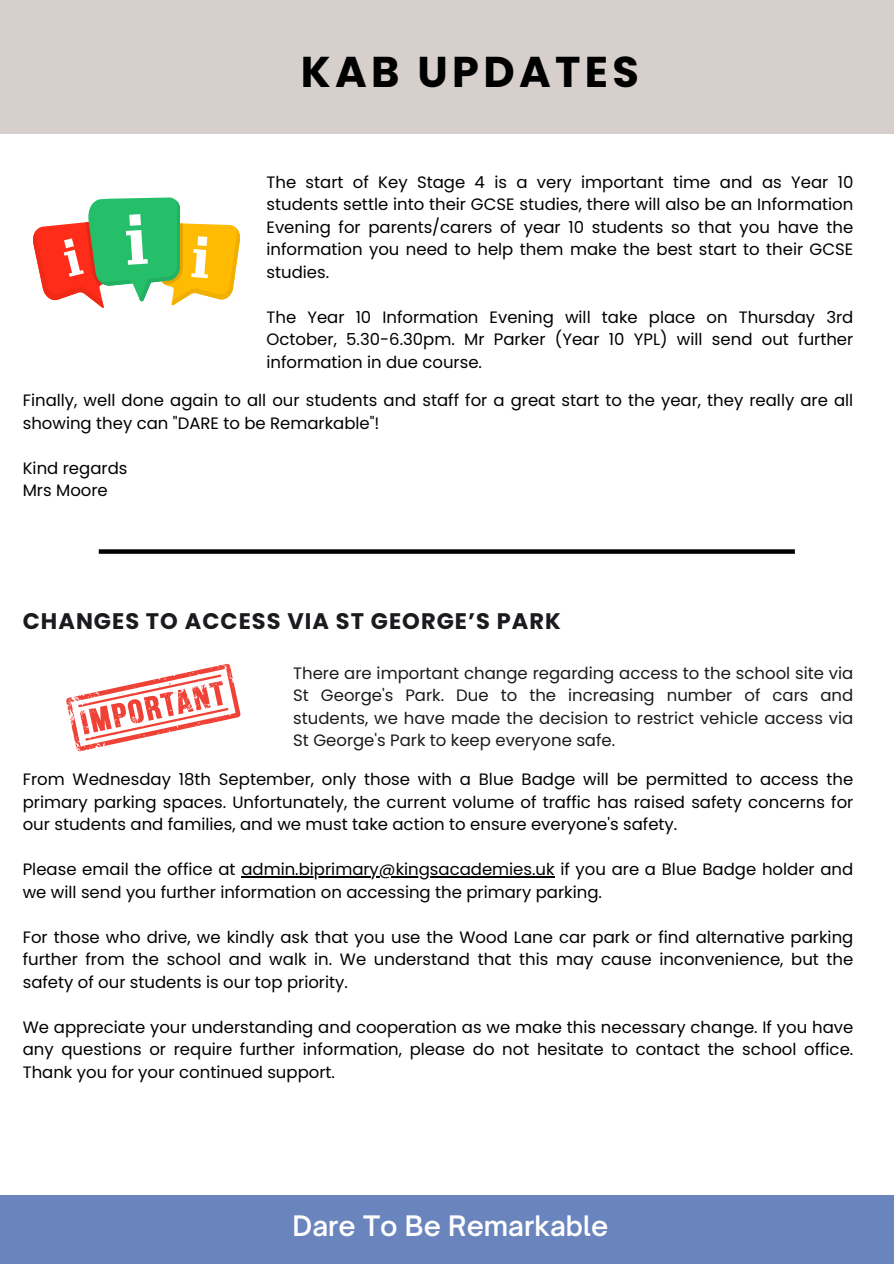
<style>
.page{position:relative;width:894px;height:1264px;background:#fff}
.page>*{position:absolute;margin:0;border:0;box-sizing:border-box;transform-origin:0 0}
.t1{font:700 43.05px "Poppins";letter-spacing:.1em;color:#000}
.t2{font:600 27px "Open Sauce One";color:#fff}
.t3{font:700 22.5px "Poppins";letter-spacing:.045em;color:#1a1b1e}
.t4{font:16.5px/22.5px "Poppins";color:#000;text-align:justify}
.t5{font:16.5px/22.5px "Poppins";color:#1a1b1e;text-align:justify}
</style>
<div class="page">
<div style="left:0;top:1194px;width:893px;height:69px;background:#6a84be"></div>
<div style="left:0;top:0;width:893px;height:134px;background:#d6cfcc"></div>
<svg style="left:33px;top:197px;width:208px;height:111px"></svg>
<div style="left:99px;top:549px;width:695px;height:5px;background:#000"></div>
<svg style="left:66px;top:663px;width:174px;height:88px"></svg>
<hr style="left:241px;top:876px;width:313px;height:1px;background:#000">
<p class="t1" style="left:301px;top:41px;width:340px">KAB UPDATES</p>
<p class="t4" style="left:266px;top:171px;width:588px">The start of Key Stage 4 is a very important time and as Year 10 students settle into their GCSE studies, there will also be an Information Evening for parents/carers of year 10 students so that you have the information you need to help them make the best start to their GCSE studies.</p>
<p class="t4" style="left:266px;top:306px;width:588px">The Year 10 Information Evening will take place on Thursday 3rd October, 5.30-6.30pm. Mr Parker (Year 10 YPL) will send out further information in due course.</p>
<p class="t4" style="left:23px;top:389px;width:831px">Finally, well done again to all our students and staff for a great start to the year, they really are all showing they can "DARE to be Remarkable"!</p>
<p class="t4" style="left:23px;top:457px;width:106px">Kind regards</p>
<p class="t4" style="left:23px;top:479px;width:87px">Mrs Moore</p>
<h3 class="t3" style="left:23px;top:605px;width:539px">CHANGES TO ACCESS VIA ST GEORGE’S PARK</h3>
<p class="t5" style="left:293px;top:661px;width:561px">There are important change regarding access to the school site via St George's Park. Due to the increasing number of cars and students, we have made the decision to restrict vehicle access via St George's Park to keep everyone safe.</p>
<p class="t4" style="left:23px;top:768px;width:831px">From Wednesday 18th September, only those with a Blue Badge will be permitted to access the primary parking spaces. Unfortunately, the current volume of traffic has raised safety concerns for our students and families, and we must take action to ensure everyone's safety.</p>
<p class="t4" style="left:23px;top:858px;width:831px">Please email the office at admin.biprimary@kingsacademies.uk if you are a Blue Badge holder and</p>
<p class="t4" style="left:23px;top:880px;width:580px">we will send you further information on accessing the primary parking.</p>
<p class="t4" style="left:23px;top:925px;width:831px">For those who drive, we kindly ask that you use the Wood Lane car park or find alternative parking</p>
<p class="t4" style="left:23px;top:948px;width:831px">further from the school and walk in. We understand that this may cause inconvenience, but the safety of our students is our top priority.</p>
<p class="t4" style="left:23px;top:1015px;width:831px">We appreciate your understanding and cooperation as we make this necessary change. If you have</p>
<p class="t4" style="left:23px;top:1038px;width:831px">any questions or require further information, please do not hesitate to contact the school office.<br>Thank you for your continued support.</p>
<h1 class="t2" style="left:292px;top:1209px;width:317px">Dare To Be Remarkable</h1>
</div>
